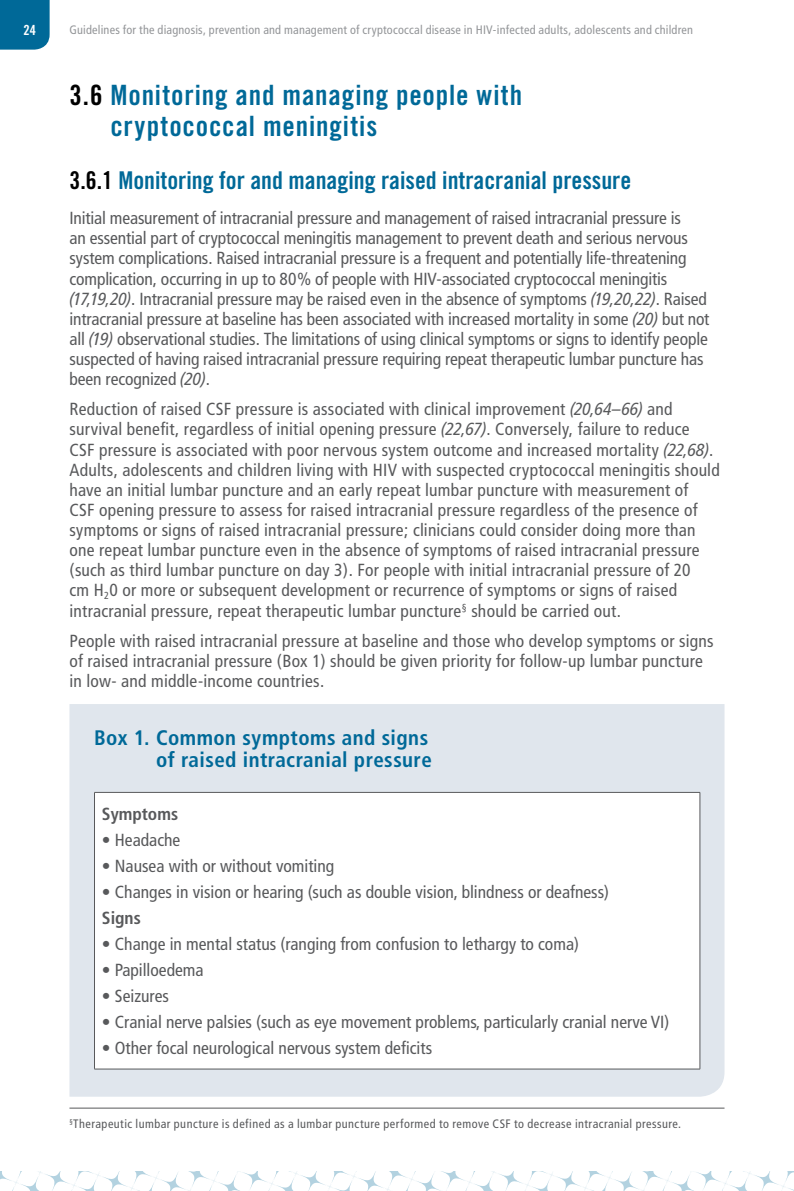
<style>
.page{position:relative;width:794px;height:1191px;background:#fff}
.page>*{position:absolute;margin:0;border:0;box-sizing:border-box;transform-origin:0 0}
.t1{font:28px/31.5px "Trade Gothic Bold Cond Twenty";letter-spacing:.03em;color:#006998}
.t2{font:24.5px "Trade Gothic Bold Cond Twenty";color:#006998}
.t3{font:700 condensed 21px/22.8px "Frutiger";letter-spacing:.02em;color:#006998;text-align:right}
.t4{font:condensed 17.5px/20.1px "Frutiger";letter-spacing:.005em;color:#58595b}
.t5{font:700 condensed 17.5px "Frutiger";color:#58595b}
.t6{font:14px "Trade Gothic Bold Cond Twenty";color:#fff}
.t7{font:condensed 12.25px "Frutiger";letter-spacing:.015em;color:#939598}
.t8{font:condensed 12.25px "Frutiger";letter-spacing:.035em;color:#58595b}
.s1{color:#000}
.s2{font-family:"Frutiger LT Com";font-style:italic}
</style>
<div class="page">
<div style="left:0;top:0;width:50px;height:50px;background:#006998"></div>
<svg style="left:0;top:1171px;width:794px;height:20px"></svg>
<div style="left:69px;top:704px;width:655px;height:392px;background:#e0e6ed"></div>
<div style="left:94px;top:792px;width:606px;height:277px;background:#fff"></div>
<hr style="left:94px;top:1068px;width:606px;height:1px;background:#58595b">
<hr style="left:94px;top:792px;width:1px;height:276px;background:#58595b">
<hr style="left:699px;top:792px;width:1px;height:276px;background:#58595b">
<hr style="left:94px;top:792px;width:606px;height:1px;background:#58595b">
<hr style="left:69px;top:1107px;width:655px;height:1px;background:#58595b">
<p class="t6" style="left:24px;top:22px;width:14px">24</p>
<p class="t7" style="left:69px;top:23px;width:625px">Guidelines for the diagnosis, prevention and management of cryptococcal disease in HIV-infected adults, adolescents and children</p>
<h1 class="t1" style="left:110px;top:79px;width:413px;text-indent:-41px"><span class="s1">3.6</span> Monitoring and managing people with cryptococcal meningitis</h1>
<h2 class="t2" style="left:69px;top:165px;width:563px"><span class="s1">3.6.1</span> Monitoring for and managing raised intracranial pressure</h2>
<p class="t4" style="left:69px;top:208px;width:641px">Initial measurement of intracranial pressure and management of raised intracranial pressure is<br>an essential part of cryptococcal meningitis management to prevent death and serious nervous system complications. Raised intracranial pressure is a frequent and potentially life-threatening complication, occurring in up to 80% of people with HIV-associated cryptococcal meningitis <span class="s2">(17,19,20)</span>. Intracranial pressure may be raised even in the absence of symptoms <span class="s2">(19,20,22)</span>. Raised intracranial pressure at baseline has been associated with increased mortality in some <span class="s2">(20)</span> but not all <span class="s2">(19)</span> observational studies. The limitations of using clinical symptoms or signs to identify people suspected of having raised intracranial pressure requiring repeat therapeutic lumbar puncture has been recognized <span class="s2">(20)</span>.</p>
<p class="t4" style="left:69px;top:399px;width:652px">Reduction of raised CSF pressure is associated with clinical improvement <span class="s2">(20,64–66)</span> and survival benefit, regardless of initial opening pressure <span class="s2">(22,67)</span>. Conversely, failure to reduce<br>CSF pressure is associated with poor nervous system outcome and increased mortality <span class="s2">(22,68)</span>.<br>Adults, adolescents and children living with HIV with suspected cryptococcal meningitis should have an initial lumbar puncture and an early repeat lumbar puncture with measurement of<br>CSF opening pressure to assess for raised intracranial pressure regardless of the presence of symptoms or signs of raised intracranial pressure; clinicians could consider doing more than one repeat lumbar puncture even in the absence of symptoms of raised intracranial pressure (such as third lumbar puncture on day 3). For people with initial intracranial pressure of 20<br>cm H<sub>2</sub>0 or more or subsequent development or recurrence of symptoms or signs of raised intracranial pressure, repeat therapeutic lumbar puncture<sup>§</sup> should be carried out.</p>
<p class="t4" style="left:69px;top:630px;width:645px">People with raised intracranial pressure at baseline and those who develop symptoms or signs of raised intracranial pressure (Box 1) should be given priority for follow-up lumbar puncture in low- and middle-income countries.</p>
<p class="t3" style="left:94px;top:726px;width:339px">Box 1. Common symptoms and signs of raised intracranial pressure</p>
<p class="t5" style="left:102px;top:804px;width:78px">Symptoms</p>
<p class="t4" style="left:102px;top:830px;width:80px">• Headache</p>
<p class="t4" style="left:102px;top:856px;width:234px">• Nausea with or without vomiting</p>
<p class="t4" style="left:102px;top:882px;width:508px">• Changes in vision or hearing (such as double vision, blindness or deafness)</p>
<p class="t5" style="left:102px;top:907px;width:40px">Signs</p>
<p class="t4" style="left:102px;top:934px;width:478px">• Change in mental status (ranging from confusion to lethargy to coma)</p>
<p class="t4" style="left:102px;top:960px;width:103px">• Papilloedema</p>
<p class="t4" style="left:102px;top:986px;width:69px">• Seizures</p>
<p class="t4" style="left:102px;top:1012px;width:569px">• Cranial nerve palsies (such as eye movement problems, particularly cranial nerve VI)</p>
<p class="t4" style="left:102px;top:1038px;width:332px">• Other focal neurological nervous system deficits</p>
<p class="t8" style="left:69px;top:1116px;width:613px"><sup>§</sup>Therapeutic lumbar puncture is defined as a lumbar puncture performed to remove CSF to decrease intracranial pressure.</p>
</div>
